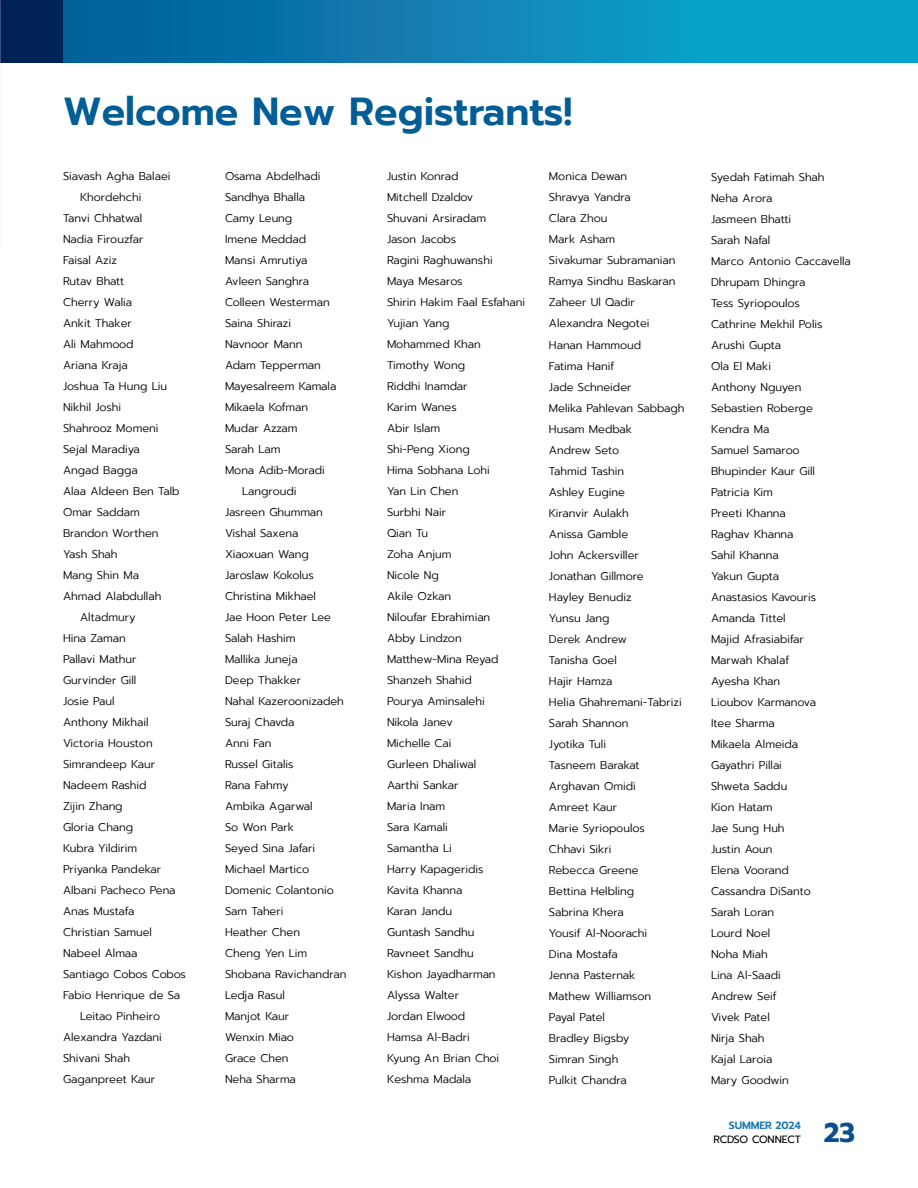
<style>
.page{position:relative;width:918px;height:1188px;background:#fff}
.page>*{position:absolute;margin:0;border:0;box-sizing:border-box;transform-origin:0 0}
.t1{font:600 39px "Prompt";color:#005d95}
.t2{font:700 27px "Prompt";color:#0b4e8c}
.t3{font:300 11.25px/21px "Prompt";color:#000}
.t4{font:300 11.25px "Prompt";letter-spacing:-.02em;color:#000}
.t5{font:10.5px "Prompt";letter-spacing:-.015em;color:#000}
.t6{font:600 10.5px "Prompt";letter-spacing:-.01em;color:#1879ae}
</style>
<div class="page">
<svg style="left:63px;top:0;width:855px;height:63px;background:#0a85b6"></svg>
<div style="left:0;top:0;width:63px;height:63px;background:#002258"></div>
<img style="left:0;top:0;width:1px;height:249px">
<h1 class="t1" style="left:63px;top:83px;width:511px">Welcome New Registrants!</h1>
<p class="t3" style="left:63px;top:166px;width:109px">Siavash Agha Balaei</p>
<p class="t3" style="left:80px;top:187px;width:63px">Khordehchi</p>
<p class="t3" style="left:63px;top:208px;width:81px">Tanvi Chhatwal</p>
<p class="t3" style="left:63px;top:229px;width:82px">Nadia Firouzfar</p>
<p class="t3" style="left:63px;top:250px;width:56px">Faisal Aziz</p>
<p class="t4" style="left:63px;top:273px;width:63px">Rutav Bhatt</p>
<p class="t3" style="left:63px;top:292px;width:71px">Cherry Walia</p>
<p class="t3" style="left:63px;top:313px;width:70px">Ankit Thaker</p>
<p class="t3" style="left:63px;top:334px;width:72px">Ali Mahmood</p>
<p class="t3" style="left:63px;top:355px;width:66px">Ariana Kraja</p>
<p class="t3" style="left:63px;top:376px;width:106px">Joshua Ta Hung Liu</p>
<p class="t3" style="left:63px;top:397px;width:60px">Nikhil Joshi</p>
<p class="t3" style="left:63px;top:418px;width:97px">Shahrooz Momeni</p>
<p class="t3" style="left:63px;top:439px;width:78px">Sejal Maradiya</p>
<p class="t3" style="left:63px;top:460px;width:76px">Angad Bagga</p>
<p class="t3" style="left:63px;top:481px;width:118px">Alaa Aldeen Ben Talb</p>
<p class="t3" style="left:63px;top:502px;width:78px">Omar Saddam</p>
<p class="t3" style="left:63px;top:523px;width:97px">Brandon Worthen</p>
<p class="t3" style="left:63px;top:544px;width:56px">Yash Shah</p>
<p class="t3" style="left:63px;top:565px;width:78px">Mang Shin Ma</p>
<p class="t3" style="left:63px;top:586px;width:100px">Ahmad Alabdullah</p>
<p class="t3" style="left:80px;top:607px;width:57px">Altadmury</p>
<p class="t3" style="left:63px;top:628px;width:64px">Hina Zaman</p>
<p class="t3" style="left:63px;top:649px;width:75px">Pallavi Mathur</p>
<p class="t3" style="left:63px;top:670px;width:75px">Gurvinder Gill</p>
<p class="t3" style="left:63px;top:691px;width:53px">Josie Paul</p>
<p class="t3" style="left:63px;top:712px;width:87px">Anthony Mikhail</p>
<p class="t3" style="left:63px;top:733px;width:91px">Victoria Houston</p>
<p class="t3" style="left:63px;top:754px;width:94px">Simrandeep Kaur</p>
<p class="t3" style="left:63px;top:775px;width:85px">Nadeem Rashid</p>
<p class="t3" style="left:63px;top:796px;width:61px">Zijin Zhang</p>
<p class="t3" style="left:63px;top:817px;width:72px">Gloria Chang</p>
<p class="t3" style="left:63px;top:838px;width:76px">Kubra Yildirim</p>
<p class="t3" style="left:63px;top:859px;width:100px">Priyanka Pandekar</p>
<p class="t3" style="left:63px;top:880px;width:114px">Albani Pacheco Pena</p>
<p class="t3" style="left:63px;top:901px;width:73px">Anas Mustafa</p>
<p class="t3" style="left:63px;top:922px;width:91px">Christian Samuel</p>
<p class="t3" style="left:63px;top:943px;width:76px">Nabeel Almaa</p>
<p class="t3" style="left:63px;top:964px;width:124px">Santiago Cobos Cobos</p>
<p class="t3" style="left:63px;top:985px;width:119px">Fabio Henrique de Sa</p>
<p class="t3" style="left:80px;top:1006px;width:82px">Leitao Pinheiro</p>
<p class="t3" style="left:63px;top:1027px;width:100px">Alexandra Yazdani</p>
<p class="t3" style="left:63px;top:1048px;width:69px">Shivani Shah</p>
<p class="t3" style="left:63px;top:1069px;width:94px">Gaganpreet Kaur</p>
<p class="t3" style="left:225px;top:166px;width:97px">Osama Abdelhadi</p>
<p class="t3" style="left:225px;top:187px;width:82px">Sandhya Bhalla</p>
<p class="t3" style="left:225px;top:208px;width:69px">Camy Leung</p>
<p class="t3" style="left:225px;top:229px;width:83px">Imene Meddad</p>
<p class="t3" style="left:225px;top:250px;width:84px">Mansi Amrutiya</p>
<p class="t3" style="left:225px;top:271px;width:86px">Avleen Sanghra</p>
<p class="t3" style="left:225px;top:292px;width:106px">Colleen Westerman</p>
<p class="t3" style="left:225px;top:313px;width:68px">Saina Shirazi</p>
<p class="t3" style="left:225px;top:334px;width:79px">Navnoor Mann</p>
<p class="t3" style="left:225px;top:355px;width:97px">Adam Tepperman</p>
<p class="t3" style="left:225px;top:376px;width:113px">Mayesalreem Kamala</p>
<p class="t3" style="left:225px;top:397px;width:85px">Mikaela Kofman</p>
<p class="t3" style="left:225px;top:418px;width:74px">Mudar Azzam</p>
<p class="t3" style="left:225px;top:439px;width:57px">Sarah Lam</p>
<p class="t3" style="left:225px;top:460px;width:101px">Mona Adib-Moradi</p>
<p class="t3" style="left:242px;top:481px;width:56px">Langroudi</p>
<p class="t3" style="left:225px;top:502px;width:99px">Jasreen Ghumman</p>
<p class="t3" style="left:225px;top:523px;width:75px">Vishal Saxena</p>
<p class="t4" style="left:225px;top:547px;width:85px">Xiaoxuan Wang</p>
<p class="t3" style="left:225px;top:565px;width:90px">Jaroslaw Kokolus</p>
<p class="t3" style="left:225px;top:586px;width:93px">Christina Mikhael</p>
<p class="t3" style="left:225px;top:607px;width:108px">Jae Hoon Peter Lee</p>
<p class="t3" style="left:225px;top:628px;width:72px">Salah Hashim</p>
<p class="t3" style="left:225px;top:649px;width:74px">Mallika Juneja</p>
<p class="t3" style="left:225px;top:670px;width:78px">Deep Thakker</p>
<p class="t3" style="left:225px;top:691px;width:120px">Nahal Kazeroonizadeh</p>
<p class="t3" style="left:225px;top:712px;width:71px">Suraj Chavda</p>
<p class="t3" style="left:225px;top:733px;width:48px">Anni Fan</p>
<p class="t3" style="left:225px;top:754px;width:70px">Russel Gitalis</p>
<p class="t3" style="left:225px;top:775px;width:65px">Rana Fahmy</p>
<p class="t3" style="left:225px;top:796px;width:89px">Ambika Agarwal</p>
<p class="t3" style="left:225px;top:817px;width:70px">So Won Park</p>
<p class="t3" style="left:225px;top:838px;width:92px">Seyed Sina Jafari</p>
<p class="t3" style="left:225px;top:859px;width:86px">Michael Martico</p>
<p class="t3" style="left:225px;top:880px;width:110px">Domenic Colantonio</p>
<p class="t3" style="left:225px;top:901px;width:60px">Sam Taheri</p>
<p class="t3" style="left:225px;top:922px;width:77px">Heather Chen</p>
<p class="t3" style="left:225px;top:943px;width:84px">Cheng Yen Lim</p>
<p class="t3" style="left:225px;top:964px;width:123px">Shobana Ravichandran</p>
<p class="t3" style="left:225px;top:985px;width:62px">Ledja Rasul</p>
<p class="t3" style="left:225px;top:1006px;width:66px">Manjot Kaur</p>
<p class="t3" style="left:225px;top:1027px;width:71px">Wenxin Miao</p>
<p class="t3" style="left:225px;top:1048px;width:65px">Grace Chen</p>
<p class="t3" style="left:225px;top:1069px;width:72px">Neha Sharma</p>
<p class="t3" style="left:387px;top:166px;width:140px">Justin Konrad<br>Mitchell Dzaldov<br>Shuvani Arsiradam<br>Jason Jacobs<br>Ragini Raghuwanshi<br>Maya Mesaros<br>Shirin Hakim Faal Esfahani<br>Yujian Yang<br>Mohammed Khan<br>Timothy Wong<br>Riddhi Inamdar<br>Karim Wanes<br>Abir Islam<br>Shi-Peng Xiong<br>Hima Sobhana Lohi<br>Yan Lin Chen<br>Surbhi Nair<br>Qian Tu<br>Zoha Anjum<br>Nicole Ng<br>Akile Ozkan<br>Niloufar Ebrahimian<br>Abby Lindzon<br>Matthew-Mina Reyad<br>Shanzeh Shahid<br>Pourya Aminsalehi<br>Nikola Janev<br>Michelle Cai<br>Gurleen Dhaliwal<br>Aarthi Sankar<br>Maria Inam<br>Sara Kamali<br>Samantha Li<br>Harry Kapageridis<br>Kavita Khanna<br>Karan Jandu<br>Guntash Sandhu<br>Ravneet Sandhu<br>Kishon Jayadharman<br>Alyssa Walter<br>Jordan Elwood<br>Hamsa Al-Badri<br>Kyung An Brian Choi<br>Keshma Madala</p>
<p class="t3" style="left:549px;top:166px;width:137px">Monica Dewan<br>Shravya Yandra<br>Clara Zhou<br>Mark Asham<br>Sivakumar Subramanian<br>Ramya Sindhu Baskaran<br>Zaheer Ul Qadir<br>Alexandra Negotei<br>Hanan Hammoud<br>Fatima Hanif<br>Jade Schneider<br>Melika Pahlevan Sabbagh<br>Husam Medbak<br>Andrew Seto<br>Tahmid Tashin<br>Ashley Eugine<br>Kiranvir Aulakh<br>Anissa Gamble<br>John Ackersviller<br>Jonathan Gillmore<br>Hayley Benudiz<br>Yunsu Jang<br>Derek Andrew<br>Tanisha Goel<br>Hajir Hamza<br>Helia Ghahremani-Tabrizi<br>Sarah Shannon<br>Jyotika Tuli<br>Tasneem Barakat<br>Arghavan Omidi<br>Amreet Kaur<br>Marie Syriopoulos<br>Chhavi Sikri<br>Rebecca Greene<br>Bettina Helbling<br>Sabrina Khera<br>Yousif Al-Noorachi<br>Dina Mostafa<br>Jenna Pasternak<br>Mathew Williamson<br>Payal Patel<br>Bradley Bigsby<br>Simran Singh<br>Pulkit Chandra</p>
<p class="t3" style="left:711px;top:166px;width:141px">Syedah Fatimah Shah<br>Neha Arora<br>Jasmeen Bhatti<br>Sarah Nafal<br>Marco Antonio Caccavella<br>Dhrupam Dhingra<br>Tess Syriopoulos<br>Cathrine Mekhil Polis<br>Arushi Gupta<br>Ola El Maki<br>Anthony Nguyen<br>Sebastien Roberge<br>Kendra Ma<br>Samuel Samaroo<br>Bhupinder Kaur Gill<br>Patricia Kim<br>Preeti Khanna<br>Raghav Khanna<br>Sahil Khanna<br>Yakun Gupta<br>Anastasios Kavouris<br>Amanda Tittel<br>Majid Afrasiabifar<br>Marwah Khalaf<br>Ayesha Khan<br>Lioubov Karmanova<br>Itee Sharma<br>Mikaela Almeida<br>Gayathri Pillai<br>Shweta Saddu<br>Kion Hatam<br>Jae Sung Huh<br>Justin Aoun<br>Elena Voorand<br>Cassandra DiSanto<br>Sarah Loran<br>Lourd Noel<br>Noha Miah<br>Lina Al-Saadi<br>Andrew Seif<br>Vivek Patel<br>Nirja Shah<br>Kajal Laroia<br>Mary Goodwin</p>
<p class="t6" style="left:729px;top:1118px;width:74px">SUMMER 2024</p>
<p class="t5" style="left:713px;top:1132px;width:89px">RCDSO CONNECT</p>
<h2 class="t2" style="left:824px;top:1112px;width:33px">23</h2>
</div>
